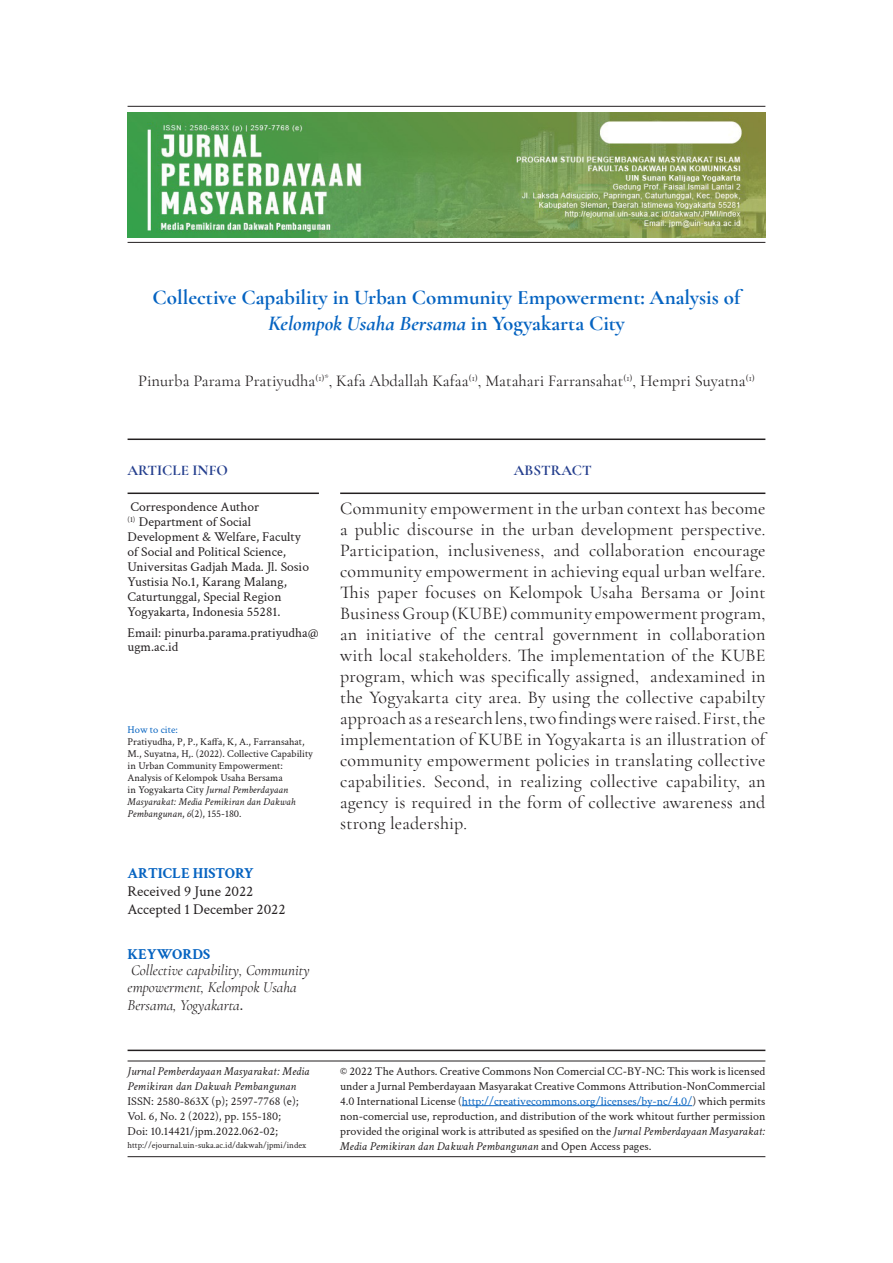
<style>
.page{position:relative;width:893px;height:1263px;background:#fff}
.page>*{position:absolute;margin:0;border:0;box-sizing:border-box;transform-origin:0 0}
.JUDUL{font:700 21px/25.5px "Cormorant Garamond";color:#0563c1;text-align:center}
.ABSTRACT{font:18px/21px "Cormorant Garamond";letter-spacing:.01em;color:#231f20;text-align:justify}
.AUTHOR_S__NAME{font:16.5px "Cormorant Garamond";color:#231f20}
.t1{font:italic 15px/16.5px "Cormorant Garamond";color:#231f20}
.t2{font:15px "Crimson Text";color:#231f20}
.t3{font:700 15px "Crimson Text";color:#0563c1}
.t4{font:700 15px "Cormorant Garamond";color:#253f8e}
.t5{font:13.5px/13.5px "Crimson Text";color:#231f20}
.t6{font:12px/15px "Crimson Text";color:#231f20}
.t7{font:italic 12px/15px "Crimson Text";color:#231f20}
.t8{font:10.5px/12px "Crimson Text";color:#231f20}
.t9{font:10.5px "Crimson Text";color:#0563c1}
.t10{font:9px "Crimson Text";color:#231f20}
.s1{font-style:italic}
.s2{font-family:"Crimson Text";font-style:normal}
.s3{color:#0563c1}
</style>
<div class="page">
<hr style="left:462px;top:1105px;width:230px;height:1px;background:#0563c1">
<hr style="left:128px;top:1049px;width:637px;height:2px;background:#231f20">
<hr style="left:128px;top:492px;width:191px;height:2px;background:#231f20">
<hr style="left:128px;top:438px;width:637px;height:2px;background:#231f20">
<hr style="left:340px;top:492px;width:425px;height:2px;background:#231f20">
<hr style="left:128px;top:242px;width:637px;height:1px;background:#231f20">
<hr style="left:128px;top:106px;width:637px;height:1px;background:#231f20">
<img style="left:128px;top:112px;width:637px;height:125px">
<hr style="left:128px;top:1060px;width:637px;height:1px;background:#231f20">
<hr style="left:128px;top:1156px;width:637px;height:1px;background:#231f20">
<p class="JUDUL" style="left:153px;top:285px;width:589px">Collective Capability in Urban Community Empowerment: Analysis of<br><span class="s1">Kelompok Usaha Bersama</span> in Yogyakarta City</p>
<p class="AUTHOR_S__NAME" style="left:138px;top:371px;width:618px">Pinurba Parama Pratiyudha<sup>(1)*</sup>, Kafa Abdallah Kafaa<sup>(1)</sup>, Matahari Farransahat<sup>(1)</sup>, Hempri Suyatna<sup>(1)</sup></p>
<p class="t4" style="left:128px;top:461px;width:102px">ARTICLE INFO</p>
<p class="t4" style="left:514px;top:461px;width:79px">ABSTRACT</p>
<p class="t5" style="left:131px;top:500px;width:130px">Correspondence Author</p>
<p class="t5" style="left:128px;top:515px;width:125px"><sup>(1)</sup> Department of Social</p>
<p class="t5" style="left:128px;top:530px;width:175px">Development &amp; Welfare, Faculty</p>
<p class="t5" style="left:128px;top:545px;width:160px">of Social and Political Science,</p>
<p class="t5" style="left:128px;top:560px;width:183px">Universitas Gadjah Mada. Jl. Sosio</p>
<p class="t5" style="left:128px;top:575px;width:161px">Yustisia No.1, Karang Malang,</p>
<p class="t5" style="left:128px;top:590px;width:155px">Caturtunggal, Special Region</p>
<p class="t5" style="left:128px;top:605px;width:154px">Yogyakarta, Indonesia 55281.</p>
<p class="t5" style="left:128px;top:626px;width:192px">Email: pinurba.parama.pratiyudha@ ugm.ac.id</p>
<p class="t9" style="left:128px;top:722px;width:52px">How to cite:</p>
<p class="t8" style="left:128px;top:735px;width:187px">Pratiyudha, P, P., Kaffa, K, A., Farransahat, M., Suyatna, H,. (2022). Collective Capability in Urban Community Empowerment:<br>Analysis of Kelompok Usaha Bersama<br>in Yogyakarta City <span class="s1">Jurnal Pemberdayaan Masyarakat: Media Pemikiran dan Dakwah Pembangunan</span>, <span class="s1">6</span>(2), 155-180.</p>
<p class="t3" style="left:128px;top:862px;width:128px">ARTICLE HISTORY</p>
<p class="t2" style="left:128px;top:880px;width:127px">Received 9 June 2022</p>
<p class="t2" style="left:128px;top:898px;width:159px">Accepted 1 December 2022</p>
<p class="t3" style="left:128px;top:942px;width:84px">KEYWORDS</p>
<p class="t1" style="left:128px;top:962px;width:184px">Collective capability, Community empowerment, Kelompok Usaha</p>
<p class="t1" style="left:128px;top:997px;width:117px">Bersama, Yogyakarta<span class="s2">.</span></p>
<p class="t7" style="left:128px;top:1063px;width:183px">Jurnal Pemberdayaan Masyarakat: Media<br>Pemikiran dan Dakwah Pembangunan</p>
<p class="t6" style="left:128px;top:1093px;width:173px">ISSN: 2580-863X (p); 2597-7768 (e);<br>Vol. 6, No. 2 (2022), pp. 155-180;<br>Doi: 10.14421/jpm.2022.062-02;</p>
<p class="t10" style="left:128px;top:1139px;width:180px">http://ejournal.uin-suka.ac.id/dakwah/jpmi/index</p>
<p class="ABSTRACT" style="left:340px;top:497px;width:427px">Community empowerment in the urban context has become a public discourse in the urban development perspective.<br>Participation, inclusiveness, and collaboration encourage community empowerment in achieving equal urban welfare.<br>This paper focuses on Kelompok Usaha Bersama or Joint Business Group (KUBE) community empowerment program, an initiative of the central government in collaboration with local stakeholders. The implementation of the KUBE program, which was specifically assigned, andexamined in the Yogyakarta city area. By using the collective capabilty approach as a research lens, two findings were raised. First, the implementation of KUBE in Yogyakarta is an illustration of community empowerment policies in translating collective capabilities. Second, in realizing collective capability, an agency is required in the form of collective awareness and strong leadership.</p>
<p class="t6" style="left:340px;top:1063px;width:427px;text-align:justify">© 2022 The Authors. Creative Commons Non Comercial CC-BY-NC: This work is licensed under a Jurnal Pemberdayaan Masyarakat Creative Commons Attribution-NonCommercial 4.0 International License (<span class="s3">http://creativecommons.org/licenses/by-nc/4.0/</span>) which permits non-comercial use, reproduction, and distribution of the work whitout further permission provided the original work is attributed as spesified on the <span class="s1">Jurnal Pemberdayaan Masyarakat:<br>Media Pemikiran dan Dakwah Pembangunan</span> and Open Access pages.</p>
</div>
